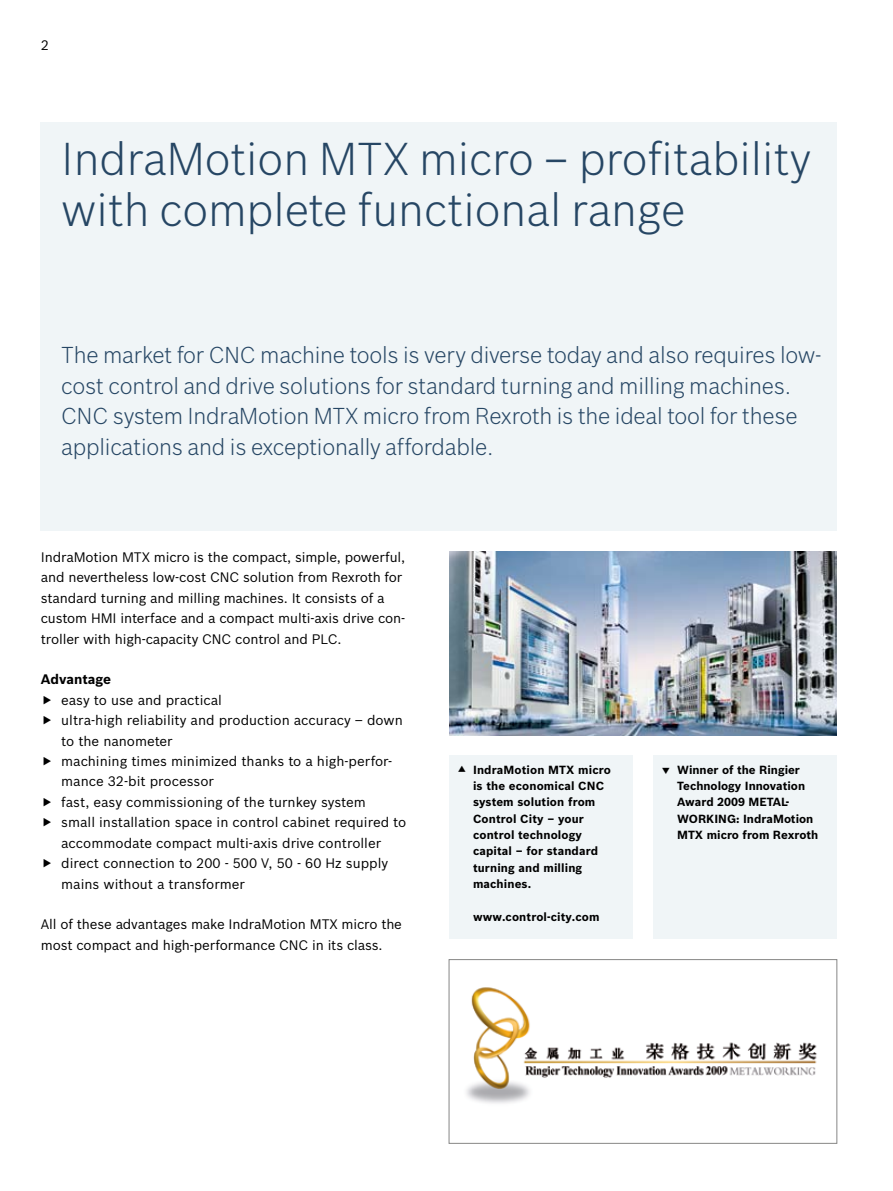
<style>
.page{position:relative;width:893px;height:1191px;background:#fff}
.page>*{position:absolute;margin:0;border:0;box-sizing:border-box;transform-origin:0 0}
.t1{font:300 45px/51px "Bosch Sans";color:#264664}
.t2{font:300 22.5px/30.6px "Bosch Sans";letter-spacing:-.01em;color:#264664}
.t3{font:13.5px/20.4px "Bosch Sans";letter-spacing:-.01em;color:#000}
.t4{font:700 13.5px "Bosch Sans";color:#000}
.t5{font:700 11.55px/16.4px "Bosch Sans";letter-spacing:.01em;color:#000}
</style>
<div class="page">
<div style="left:41px;top:122px;width:796px;height:409px;background:#f0f5f7"></div>
<div style="left:449px;top:755px;width:184px;height:184px;background:#f0f5f7"></div>
<div style="left:653px;top:755px;width:184px;height:184px;background:#f0f5f7"></div>
<img style="left:449px;top:551px;width:388px;height:184px">
<img style="left:466px;top:987px;width:351px;height:117px">
<div style="left:449px;top:959px;width:388px;height:184px;border:1px solid #878786"></div>
<p class="t3" style="left:41px;top:35px;width:10px">2</p>
<h1 class="t1" style="left:61px;top:132px;width:751px">IndraMotion MTX micro – profitability with complete functional range</h1>
<p class="t2" style="left:61px;top:339px;width:762px">The market for CNC machine tools is very diverse today and also requires low&shy;cost control and drive solutions for standard turning and milling machines.<br>CNC system IndraMotion MTX micro from Rexroth is the ideal tool for these applications and is exceptionally affordable.</p>
<p class="t3" style="left:41px;top:546px;width:366px">IndraMotion MTX micro is the compact, simple, powerful, and nevertheless low-cost CNC solution from Rexroth for standard turning and milling machines. It consists of a custom HMI interface and a compact multi-axis drive con&shy;troller with high-capacity CNC control and PLC.</p>
<p class="t4" style="left:41px;top:671px;width:72px">Advantage</p>
<p class="t3" style="left:61px;top:689px;width:347px">easy to use and practical<br>ultra-high reliability and production accuracy – down to the nanometer<br>machining times minimized thanks to a high-perfor&shy;mance 32-bit processor<br>fast, easy commissioning of the turnkey system<br>small installation space in control cabinet required to accommodate compact multi-axis drive controller direct connection to 200 - 500 V, 50 - 60 Hz supply mains without a transformer</p>
<p class="t3" style="left:41px;top:914px;width:363px">All of these advantages make IndraMotion MTX micro the most compact and high-performance CNC in its class.</p>
<p class="t5" style="left:473px;top:761px;width:139px">IndraMotion MTX micro is the economical CNC system solution from<br>Control City – your control technology capital – for standard turning and milling machines.</p>
<p class="t5" style="left:473px;top:908px;width:128px">www.control-city.com</p>
<p class="t5" style="left:677px;top:761px;width:143px">Winner of the Ringier<br>Technology Innovation<br>Award 2009 METAL-<br>WORKING: IndraMotion<br>MTX micro from Rexroth</p>
</div>
